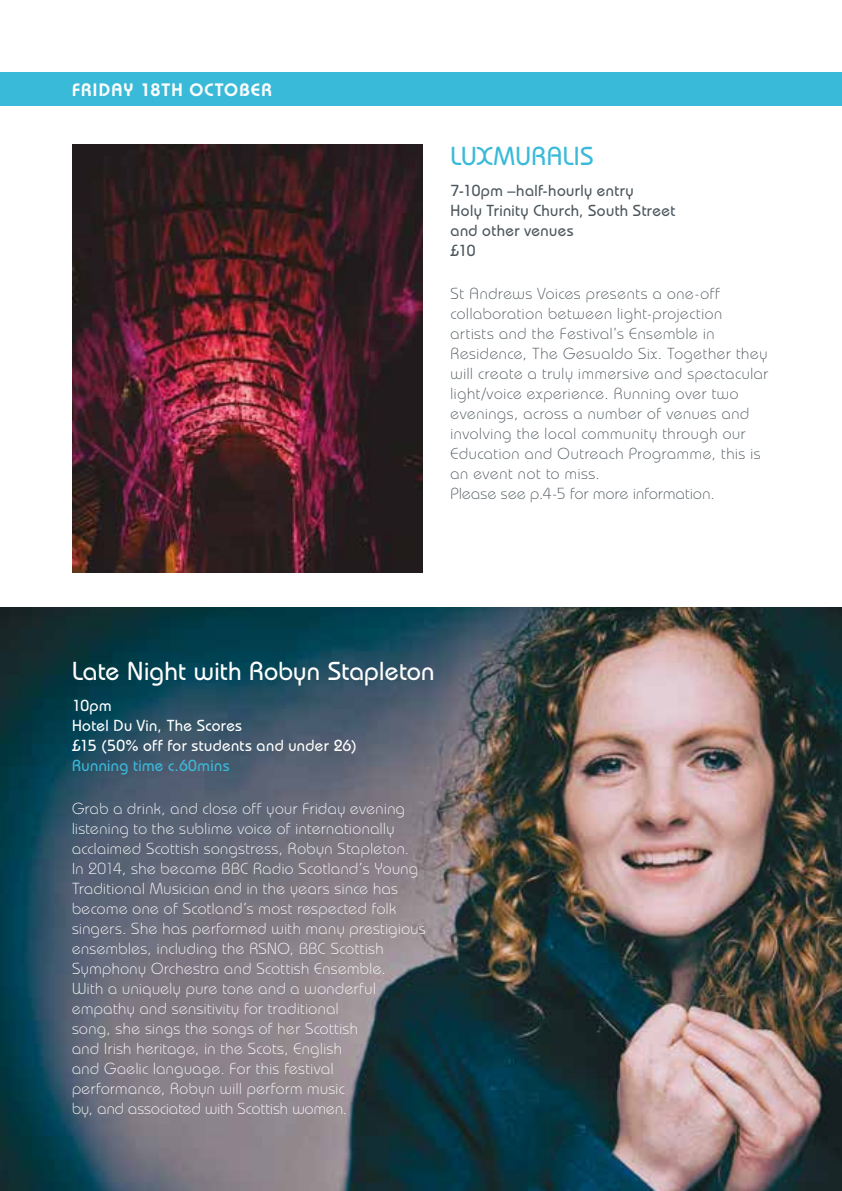
<style>
.page{position:relative;width:842px;height:1191px;background:#fff}
.page>*{position:absolute;margin:0;border:0;box-sizing:border-box;transform-origin:0 0}
.t1{font:500 26px "Bauhaus IT Cby BT";letter-spacing:.01em;color:#fff}
.t2{font:500 26px "Bauhaus IT Cby BT";letter-spacing:.015em;color:#3abad9}
.t3{font:600 18px "Bauhaus IT Cby BT";letter-spacing:.06em;color:#fff}
.t4{font:300 16px/20px "Bauhaus IT Cby BT";letter-spacing:.03em;color:#fff}
.t5{font:300 16px/20px "Bauhaus IT Cby BT";letter-spacing:.04em;color:#4c565c}
.t6{font:500 16px/20px "Bauhaus IT Cby BT";letter-spacing:.025em;color:#4c565c}
.t7{font:500 16px/20px "Bauhaus IT Cby BT";letter-spacing:.025em;color:#fff}
.t8{font:500 16px "Bauhaus IT Cby BT";letter-spacing:.025em;color:#3abad9}
</style>
<div class="page">
<img style="left:72px;top:145px;width:351px;height:428px">
<div style="left:0;top:72px;width:842px;height:33px;background:#3abad9"></div>
<img style="left:0;top:608px;width:842px;height:583px">
<p class="t3" style="left:72px;top:79px;width:201px">FRIDAY 18TH OCTOBER</p>
<h1 class="t2" style="left:451px;top:140px;width:145px">LUXMURALIS</h1>
<p class="t6" style="left:451px;top:180px;width:226px">7-10pm –half-hourly entry<br>Holy Trinity Church, South Street and other venues<br>£10</p>
<p class="t5" style="left:451px;top:283px;width:319px">St Andrews Voices presents a one-off collaboration between light-projection artists and the Festival’s Ensemble in Residence, The Gesualdo Six. Together they will create a truly immersive and spectacular light/voice experience. Running over two evenings, across a number of venues and involving the local community through our Education and Outreach Programme, this is an event not to miss.<br>Please see p.4-5 for more information.</p>
<h1 class="t1" style="left:72px;top:655px;width:364px">Late Night with Robyn Stapleton</h1>
<p class="t7" style="left:72px;top:695px;width:287px">10pm<br>Hotel Du Vin, The Scores<br>£15 (50% off for students and under 26)</p>
<p class="t8" style="left:72px;top:756px;width:159px">Running time c.60mins</p>
<p class="t4" style="left:72px;top:798px;width:355px">Grab a drink, and close off your Friday evening listening to the sublime voice of internationally acclaimed Scottish songstress, Robyn Stapleton.<br>In 2014, she became BBC Radio Scotland’s Young Traditional Musician and in the years since has become one of Scotland’s most respected folk singers. She has performed with many prestigious ensembles, including the RSNO, BBC Scottish Symphony Orchestra and Scottish Ensemble.<br>With a uniquely pure tone and a wonderful empathy and sensitivity for traditional<br>song, she sings the songs of her Scottish<br>and Irish heritage, in the Scots, English<br>and Gaelic language. For this festival performance, Robyn will perform music<br>by, and associated with Scottish women.</p>
</div>
